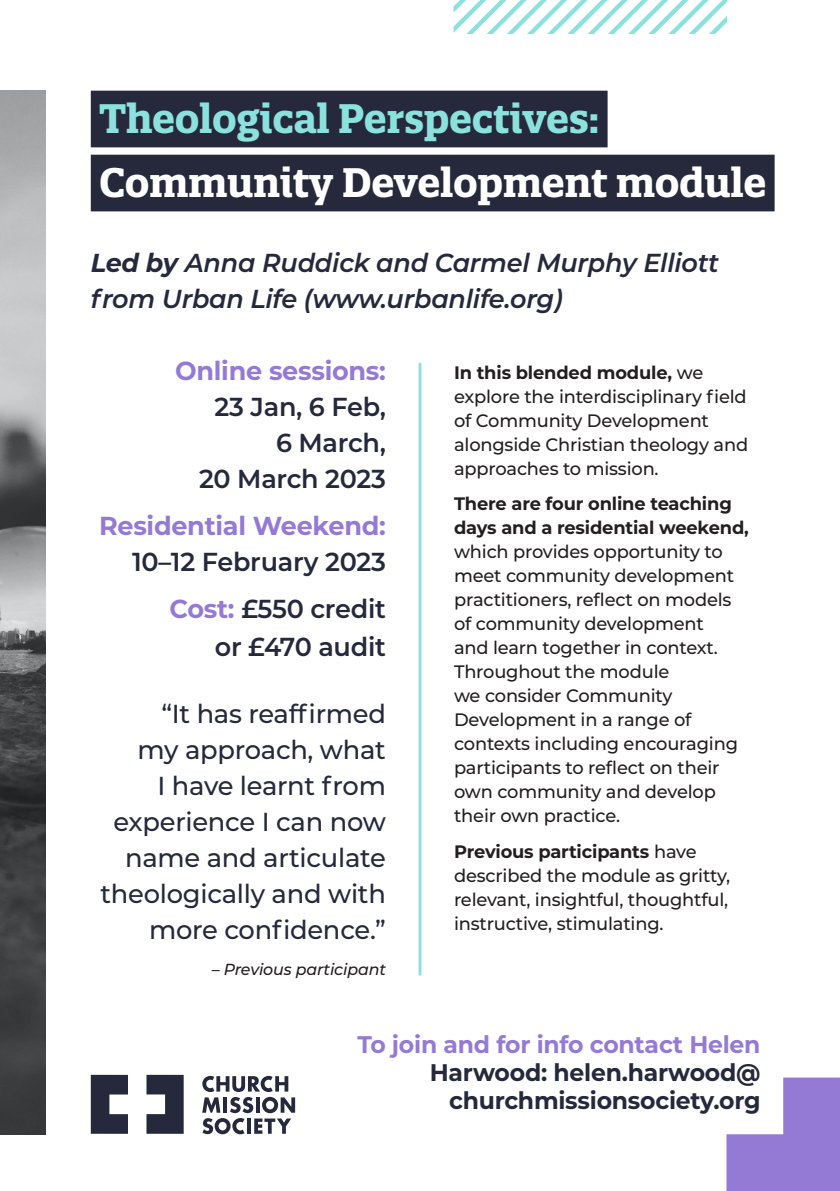
<style>
.page{position:relative;width:840px;height:1191px;background:#fff}
.page>*{position:absolute;margin:0;border:0;box-sizing:border-box;transform-origin:0 0}
.t1{font:700 40px "Quatro Slab";letter-spacing:-.01em;color:#fff}
.t2{font:700 40px "Quatro Slab";letter-spacing:-.01em;color:#8be1de}
.t3{font:500 26px/36px "Montserrat";letter-spacing:-.01em;color:#26293c;text-align:right}
.t4{font:600 26px/36px "Montserrat";letter-spacing:-.01em;color:#26293c;text-align:right}
.t5{font:italic 600 26px/36px "Montserrat";letter-spacing:-.01em;color:#26293c}
.t6{font:700 26px "Montserrat";letter-spacing:-.01em;color:#947ad5}
.t7{font:700 24px/28px "Montserrat";letter-spacing:-.01em;color:#26293c;text-align:right}
.t8{font:700 24px "Montserrat";letter-spacing:-.01em;color:#947ad5}
.t9{font:500 18px/24px "Montserrat";letter-spacing:-.01em;color:#231f20}
.t10{font:700 18px/24px "Montserrat";letter-spacing:-.01em;color:#231f20}
.t11{font:italic 500 16px "Montserrat";letter-spacing:-.01em;color:#231f20}
.s1{font-weight:700}
.s2{font-weight:700;color:#947ad5}
</style>
<div class="page">
<div style="left:91px;top:91px;width:516px;height:56px;background:#26293b"></div>
<div style="left:91px;top:155px;width:683px;height:56px;background:#26293b"></div>
<svg style="left:453px;top:0;width:273px;height:34px"></svg>
<svg style="left:146px;top:1074px;width:37px;height:59px"></svg>
<svg style="left:91px;top:1074px;width:37px;height:59px"></svg>
<svg style="left:202px;top:1075px;width:93px;height:59px"></svg>
<svg style="left:726px;top:1077px;width:113px;height:114px"></svg>
<img style="left:0;top:91px;width:45px;height:1043px">
<hr style="left:418px;top:363px;width:3px;height:612px;background:#8be1de">
<h1 class="t2" style="left:99px;top:93px;width:501px">Theological Perspectives:</h1>
<h1 class="t1" style="left:99px;top:157px;width:668px">Community Development module</h1>
<h2 class="t5" style="left:91px;top:243px;width:629px"><span class="s1">Led by</span> Anna Ruddick and Carmel Murphy Elliott from Urban Life (www.urbanlife.org)</h2>
<h2 class="t6" style="left:175px;top:352px;width:212px">Online sessions:</h2>
<h2 class="t4" style="left:199px;top:387px;width:188px">23 Jan, 6 Feb,<br>6 March,<br>20 March 2023</h2>
<h2 class="t6" style="left:99px;top:507px;width:288px">Residential Weekend:</h2>
<h2 class="t4" style="left:132px;top:537px;width:255px;line-height:47.4px">10–12 February 2023<br><span class="s2">Cost:</span> £550 credit</h2>
<h2 class="t4" style="left:215px;top:628px;width:172px">or £470 audit</h2>
<h2 class="t3" style="left:100px;top:694px;width:287px">“It has reaffirmed<br>my approach, what<br>I have learnt from experience I can now name and articulate theologically and with more confidence.”</h2>
<p class="t11" style="left:212px;top:958px;width:175px">– Previous participant</p>
<p class="t9" style="left:454px;top:360px;width:295px"><span class="s1">In this blended module,</span> we explore the interdisciplinary field of Community Development alongside Christian theology and approaches to mission.</p>
<p class="t10" style="left:454px;top:491px;width:296px">There are four online teaching days and a residential weekend,</p>
<p class="t9" style="left:454px;top:539px;width:285px">which provides opportunity to meet community development practitioners, reflect on models of community development and learn together in context.<br>Throughout the module<br>we consider Community<br>Development in a range of contexts including encouraging participants to reflect on their own community and develop their own practice.</p>
<p class="t9" style="left:454px;top:838px;width:277px"><span class="s1">Previous participants</span> have described the module as gritty, relevant, insightful, thoughtful, instructive, stimulating.</p>
<h3 class="t8" style="left:357px;top:1027px;width:404px">To join and for info contact Helen</h3>
<h3 class="t7" style="left:429px;top:1057px;width:332px">Harwood: helen.harwood@ churchmissionsociety.org</h3>
</div>
